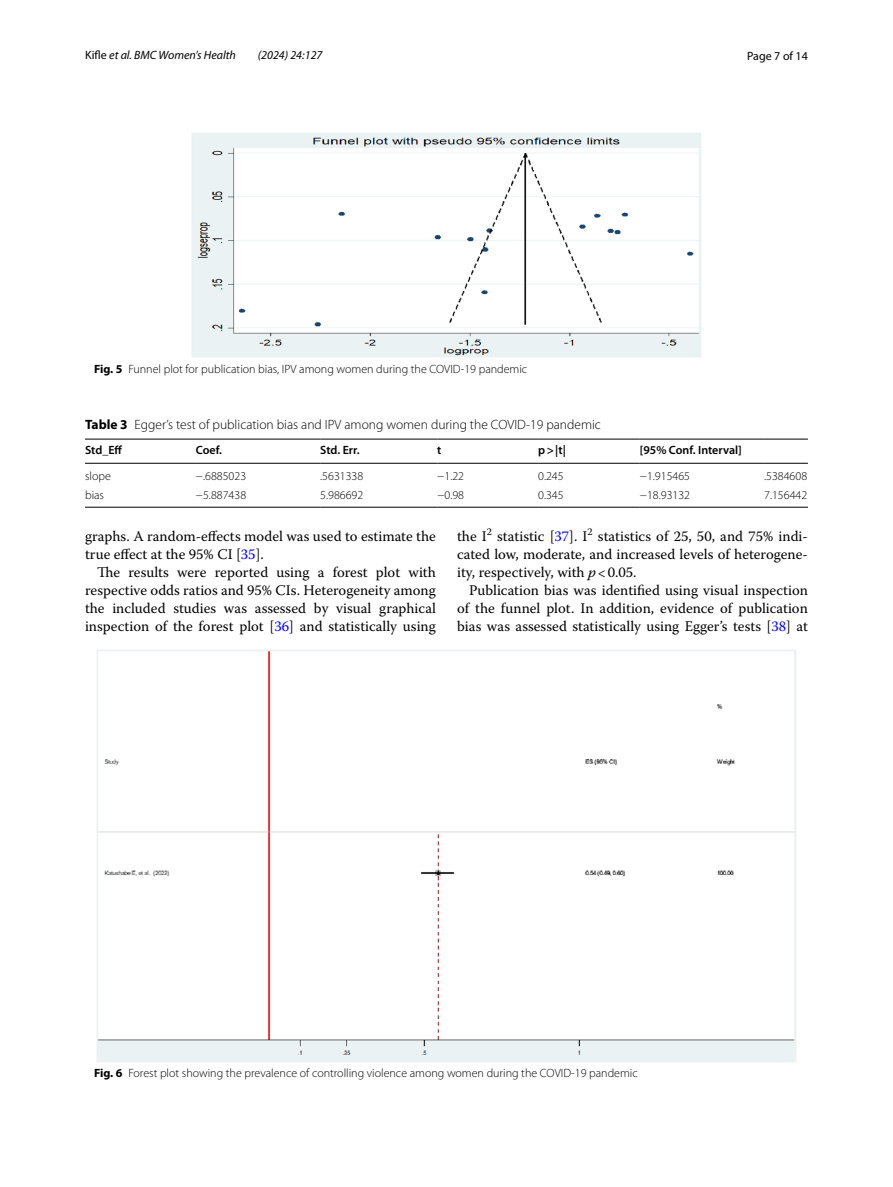
<style>
.page{position:relative;width:893px;height:1187px;background:#fff}
.page>*{position:absolute;margin:0;border:0;box-sizing:border-box;transform-origin:0 0}
.t1{font:14.7px/18px "Warnock Pro";color:#000;text-align:justify}
.t2{font:300 13.5px "Myriad Pro";color:#000}
.t3{font:300 12px "Myriad Pro";color:#000}
.t4{font:600 12px "Myriad Pro";color:#000}
.t5{font:italic 12px "Myriad Pro";color:#000}
.t6{font:12px "Myriad Pro";color:#000}
.s1{font-style:normal}
.s2{font-weight:700}
.s3{color:#00f}
.s4{font-style:italic}
</style>
<div class="page">
<img style="left:191px;top:133px;width:510px;height:224px">
<hr style="left:85px;top:439px;width:111px;height:1px;background:#000">
<hr style="left:85px;top:463px;width:111px;height:1px;background:#000">
<hr style="left:196px;top:439px;width:124px;height:1px;background:#000">
<hr style="left:196px;top:463px;width:124px;height:1px;background:#000">
<hr style="left:320px;top:439px;width:117px;height:1px;background:#000">
<hr style="left:320px;top:463px;width:117px;height:1px;background:#000">
<hr style="left:437px;top:439px;width:101px;height:1px;background:#000">
<hr style="left:437px;top:463px;width:101px;height:1px;background:#000">
<hr style="left:538px;top:439px;width:102px;height:1px;background:#000">
<hr style="left:538px;top:463px;width:102px;height:1px;background:#000">
<hr style="left:640px;top:439px;width:124px;height:1px;background:#000">
<hr style="left:764px;top:439px;width:44px;height:1px;background:#000">
<hr style="left:640px;top:463px;width:124px;height:1px;background:#000">
<hr style="left:764px;top:463px;width:44px;height:1px;background:#000">
<hr style="left:85px;top:507px;width:111px;height:1px;background:#000">
<hr style="left:196px;top:507px;width:124px;height:1px;background:#000">
<hr style="left:320px;top:507px;width:117px;height:1px;background:#000">
<hr style="left:437px;top:507px;width:101px;height:1px;background:#000">
<hr style="left:538px;top:507px;width:102px;height:1px;background:#000">
<hr style="left:640px;top:507px;width:124px;height:1px;background:#000">
<hr style="left:764px;top:507px;width:44px;height:1px;background:#000">
<img style="left:96px;top:650px;width:700px;height:411px">
<p class="t5" style="left:85px;top:48px;width:152px"><span class="s1">Kifle</span> et al. BMC Women’s Health</p>
<p class="t5" style="left:258px;top:48px;width:66px">(2024) 24:127</p>
<p class="t6" style="left:747px;top:48px;width:62px">Page 7 of 14</p>
<p class="t3" style="left:94px;top:362px;width:435px"><span class="s2">Fig. 5</span> Funnel plot for publication bias, IPV among women during the COVID-19 pandemic</p>
<p class="t2" style="left:85px;top:417px;width:517px"><span class="s2">Table 3</span> Egger’s test of publication bias and IPV among women during the COVID-19 pandemic</p>
<p class="t4" style="left:85px;top:442px;width:39px">Std_Eff</p>
<p class="t4" style="left:196px;top:442px;width:28px">Coef.</p>
<p class="t4" style="left:320px;top:442px;width:41px">Std. Err.</p>
<p class="t4" style="left:437px;top:442px;width:6px">t</p>
<p class="t4" style="left:538px;top:442px;width:29px">p&gt;|t|</p>
<p class="t4" style="left:640px;top:442px;width:103px">[95% Conf. Interval]</p>
<p class="t3" style="left:85px;top:470px;width:27px">slope</p>
<p class="t3" style="left:196px;top:470px;width:52px">−.6885023</p>
<p class="t3" style="left:320px;top:470px;width:45px">.5631338</p>
<p class="t3" style="left:437px;top:470px;width:28px">−1.22</p>
<p class="t3" style="left:538px;top:470px;width:27px">0.245</p>
<p class="t3" style="left:640px;top:470px;width:52px">−1.915465</p>
<p class="t3" style="left:764px;top:470px;width:45px">.5384608</p>
<p class="t3" style="left:85px;top:488px;width:21px">bias</p>
<p class="t3" style="left:196px;top:488px;width:52px">−5.887438</p>
<p class="t3" style="left:320px;top:488px;width:45px">5.986692</p>
<p class="t3" style="left:437px;top:488px;width:28px">−0.98</p>
<p class="t3" style="left:538px;top:488px;width:27px">0.345</p>
<p class="t3" style="left:640px;top:488px;width:52px">−18.93132</p>
<p class="t3" style="left:764px;top:488px;width:45px">7.156442</p>
<p class="t1" style="left:85px;top:527px;width:352px">graphs. A random-effects model was used to estimate the true effect at the 95% CI [<span class="s3">35</span>].</p>
<p class="t1" style="left:85px;top:563px;width:352px;text-indent:12px">The results were reported using a forest plot with respective odds ratios and 95% CIs. Heterogeneity among the included studies was assessed by visual graphical inspection of the forest plot [<span class="s3">36</span>] and statistically using</p>
<p class="t1" style="left:457px;top:527px;width:352px">the I<sup>2</sup> statistic [<span class="s3">37</span>]. I<sup>2</sup> statistics of 25, 50, and 75% indi&shy;cated low, moderate, and increased levels of heterogene&shy;ity, respectively, with <span class="s4">p</span>&lt;0.05.</p>
<p class="t1" style="left:457px;top:581px;width:352px;text-indent:12px">Publication bias was identified using visual inspection of the funnel plot. In addition, evidence of publication bias was assessed statistically using Egger’s tests [<span class="s3">38</span>] at</p>
<p class="t3" style="left:94px;top:1066px;width:545px"><span class="s2">Fig. 6</span> Forest plot showing the prevalence of controlling violence among women during the COVID-19 pandemic</p>
</div>
